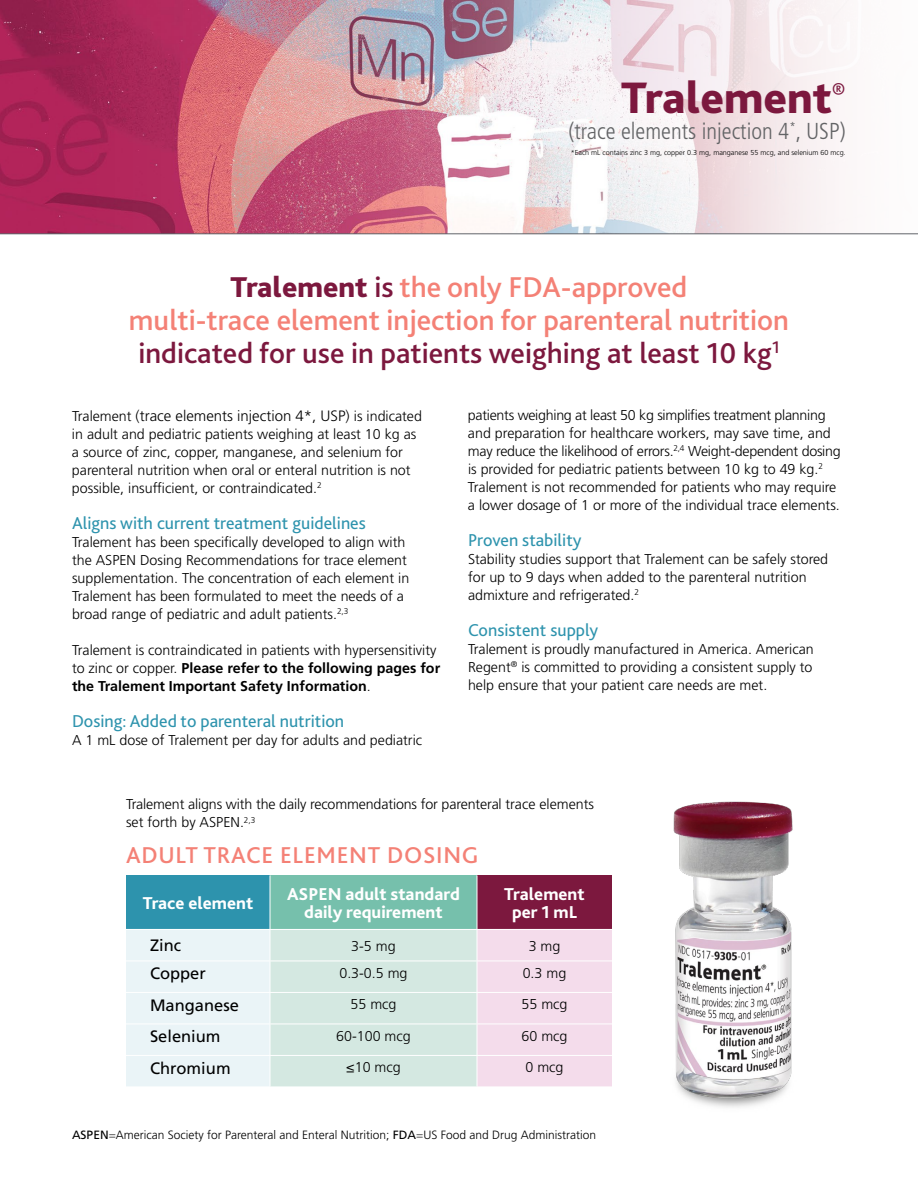
<style>
.page{position:relative;width:918px;height:1188px;background:#fff}
.page>*{position:absolute;margin:0;border:0;box-sizing:border-box;transform-origin:0 0}
.t1{font:800 46.05px "Bliss";color:#7c183e}
.t2{font:500 30px/33px "Bliss";color:#f48176;text-align:center}
.t3{font:500 24px "Bliss";letter-spacing:.03em;color:#f48176}
.t4{font:300 condensed 23.1px "Frutiger LT Pro";color:#636466}
.t5{font:18px "Bliss";color:#2d93ad}
.t6{font:800 18px/18px "Bliss";color:#fff;text-align:center}
.t7{font:16.5px "Frutiger LT Pro";color:#000}
.t8{font:300 15px "Frutiger LT Pro";color:#000}
.t9{font:300 14.25px/18px "Frutiger LT Pro";color:#000}
.t10{font:300 12px "Frutiger LT Pro";color:#000}
.t11{font:300 7.2px "Frutiger LT Pro";color:#000}
.s1{font-weight:800;color:#7c183e}
.s2{color:#7c183e}
.s3{font-size:14.25px}
.s4{font-weight:700}
.s5{font-weight:400}
.s6{font-stretch:condensed}
</style>
<div class="page">
<img style="left:0;top:0;width:918px;height:234px">
<img style="left:673px;top:801px;width:120px;height:307px">
<div style="left:126px;top:875px;width:144px;height:54px;background:#2d93ad"></div>
<div style="left:270px;top:875px;width:207px;height:54px;background:#76c0ac"></div>
<div style="left:477px;top:875px;width:135px;height:54px;background:#7c183e"></div>
<svg style="left:126px;top:930px;width:486px;height:157px;background:#e3e8ea"></svg>
<hr style="left:126px;top:1024px;width:144px;height:1px;background:#fff">
<hr style="left:270px;top:1024px;width:207px;height:1px;background:#fff">
<hr style="left:477px;top:1024px;width:135px;height:1px;background:#fff">
<hr style="left:126px;top:992px;width:144px;height:1px;background:#fff">
<hr style="left:270px;top:992px;width:207px;height:1px;background:#fff">
<hr style="left:477px;top:992px;width:135px;height:1px;background:#fff">
<hr style="left:126px;top:961px;width:144px;height:1px;background:#fff">
<hr style="left:270px;top:961px;width:207px;height:1px;background:#fff">
<hr style="left:477px;top:961px;width:135px;height:1px;background:#fff">
<hr style="left:126px;top:1055px;width:144px;height:1px;background:#fff">
<hr style="left:270px;top:1055px;width:207px;height:1px;background:#fff">
<hr style="left:477px;top:1055px;width:135px;height:1px;background:#fff">
<hr style="left:477px;top:875px;width:1px;height:54px;background:#fff">
<hr style="left:477px;top:930px;width:1px;height:31px;background:#fff">
<hr style="left:477px;top:961px;width:1px;height:31px;background:#fff">
<hr style="left:477px;top:993px;width:1px;height:31px;background:#fff">
<hr style="left:477px;top:1024px;width:1px;height:31px;background:#fff">
<hr style="left:477px;top:1056px;width:1px;height:31px;background:#fff">
<hr style="left:270px;top:875px;width:1px;height:54px;background:#fff">
<hr style="left:270px;top:930px;width:1px;height:31px;background:#fff">
<hr style="left:270px;top:961px;width:1px;height:31px;background:#fff">
<hr style="left:270px;top:993px;width:1px;height:31px;background:#fff">
<hr style="left:270px;top:1024px;width:1px;height:31px;background:#fff">
<hr style="left:270px;top:1056px;width:1px;height:31px;background:#fff">
<hr style="left:0;top:234px;width:918px;height:1px;background:#61646a">
<h1 class="t1" style="left:621px;top:69px;width:226px">Tralement<sup>®</sup></h1>
<h3 class="t4" style="left:569px;top:118px;width:279px">(trace elements injection 4<sup>*</sup>, USP)</h3>
<p class="t11" style="left:571px;top:148px;width:276px">*Each mL contains zinc 3 mg, copper 0.3 mg, manganese 55 mcg, and selenium 60 mcg.</p>
<h2 class="t2" style="left:129px;top:271px;width:662px"><span class="s1">Tralement</span> <span class="s2">is</span> the only FDA-approved<br>multi-trace element injection for parenteral nutrition <span class="s2">indicated for use in patients weighing at least 10 kg</span><sup>1</sup></h2>
<p class="t8" style="left:72px;top:407px;width:352px"><span class="s3">Tralement</span> (trace elements injection 4*, USP) <span class="s3">is indicated</span></p>
<p class="t9" style="left:72px;top:425px;width:346px">in adult and pediatric patients weighing at least 10 kg as a source of zinc, copper, manganese, and selenium for parenteral nutrition when oral or enteral nutrition is not possible, insufficient, or contraindicated.<sup>2</sup></p>
<p class="t5" style="left:72px;top:512px;width:295px">Aligns with current treatment guidelines</p>
<p class="t9" style="left:72px;top:533px;width:339px">Tralement has been specifically developed to align with the ASPEN Dosing Recommendations for trace element supplementation. The concentration of each element in Tralement has been formulated to meet the needs of a broad range of pediatric and adult patients.<sup>2,3</sup></p>
<p class="t9" style="left:72px;top:641px;width:370px">Tralement is contraindicated in patients with hypersensitivity to zinc or copper. <span class="s4">Please refer to the following pages for the Tralement Important Safety Information</span>.</p>
<p class="t5" style="left:72px;top:710px;width:274px">Dosing: Added to parenteral nutrition</p>
<p class="t9" style="left:72px;top:731px;width:352px">A 1 mL dose of Tralement per day for adults and pediatric</p>
<p class="t9" style="left:468px;top:406px;width:374px">patients weighing at least 50 kg simplifies treatment planning and preparation for healthcare workers, may save time, and may reduce the likelihood of errors.<sup>2,4</sup> Weight-dependent dosing is provided for pediatric patients between 10 kg to 49 kg.<sup>2<br></sup>Tralement is not recommended for patients who may require a lower dosage of 1 or more of the individual trace elements.</p>
<p class="t5" style="left:468px;top:529px;width:115px">Proven stability</p>
<p class="t9" style="left:468px;top:550px;width:362px">Stability studies support that Tralement can be safely stored for up to 9 days when added to the parenteral nutrition admixture and refrigerated.<sup>2</sup></p>
<p class="t5" style="left:468px;top:619px;width:132px">Consistent supply</p>
<p class="t9" style="left:468px;top:640px;width:347px;text-align:justify">Tralement is proudly manufactured in America. American Regent<sup>®</sup> is committed to providing a consistent supply to help ensure that your patient care needs are met.</p>
<p class="t9" style="left:126px;top:796px;width:470px">Tralement aligns with the daily recommendations for parenteral trace elements set forth by ASPEN.<sup>2,3</sup></p>
<h3 class="t3" style="left:126px;top:841px;width:354px">ADULT TRACE ELEMENT DOSING</h3>
<p class="t6" style="left:143px;top:894px;width:112px">Trace element</p>
<p class="t6" style="left:287px;top:885px;width:174px">ASPEN adult standard daily requirement</p>
<p class="t6" style="left:504px;top:885px;width:82px">Tralement per 1 mL</p>
<p class="t7" style="left:150px;top:936px;width:33px">Zinc</p>
<p class="t9" style="left:351px;top:937px;width:46px">3-5 mg</p>
<p class="t9" style="left:529px;top:937px;width:33px">3 mg</p>
<p class="t7" style="left:150px;top:964px;width:57px">Copper</p>
<p class="t9" style="left:339px;top:964px;width:70px">0.3-0.5 mg</p>
<p class="t9" style="left:523px;top:964px;width:45px">0.3 mg</p>
<p class="t7" style="left:150px;top:995px;width:90px">Manganese</p>
<p class="t9" style="left:351px;top:995px;width:47px">55 mcg</p>
<p class="t9" style="left:522px;top:995px;width:47px">55 mcg</p>
<p class="t7" style="left:150px;top:1027px;width:72px">Selenium</p>
<p class="t9" style="left:336px;top:1027px;width:76px">60-100 mcg</p>
<p class="t9" style="left:522px;top:1027px;width:47px">60 mcg</p>
<p class="t7" style="left:150px;top:1058px;width:82px">Chromium</p>
<p class="t9" style="left:346px;top:1058px;width:56px">≤10 mcg</p>
<p class="t9" style="left:526px;top:1058px;width:40px">0 mcg</p>
<p class="t10" style="left:72px;top:1127px;width:526px"><span class="s5">ASPEN</span><span class="s6">=</span>American Society for Parenteral and Enteral Nutrition; <span class="s5">FDA</span><span class="s6">=</span>US Food and Drug Administration</p>
</div>
